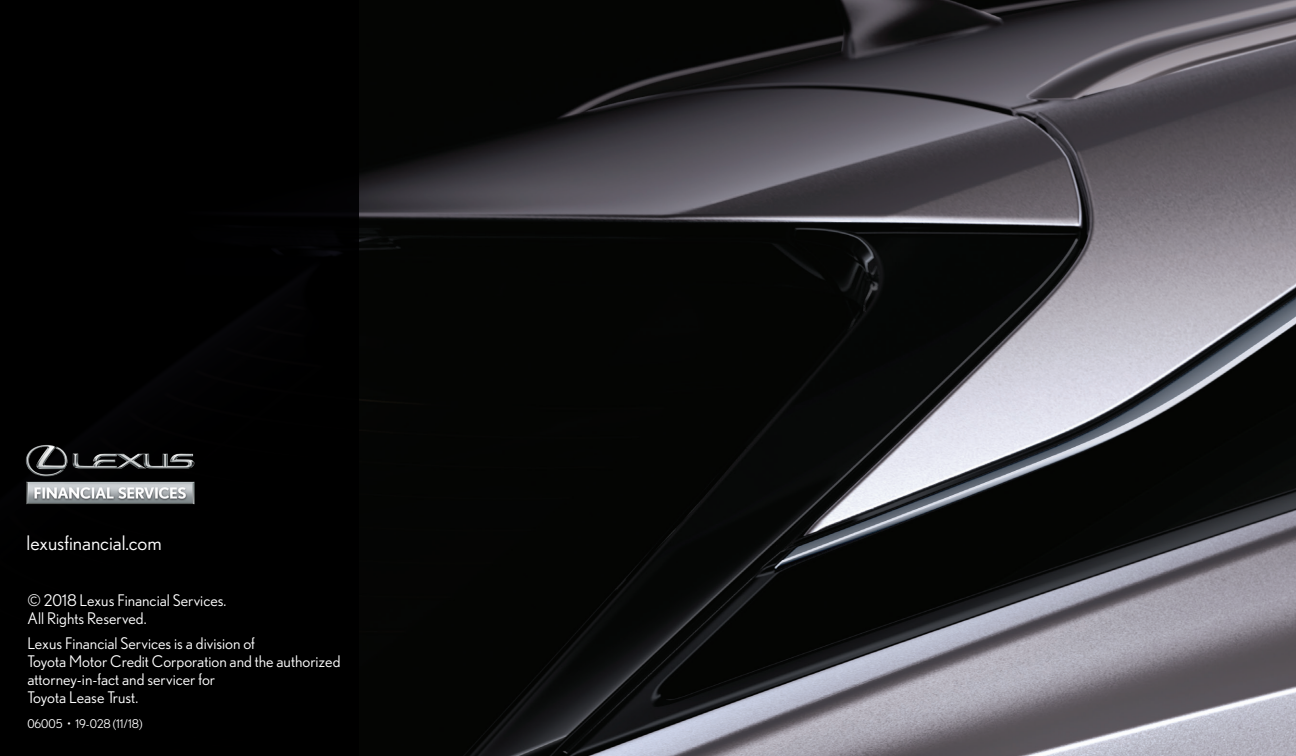
<style>
.page{position:relative;width:1296px;height:756px;background:#fff}
.page>*{position:absolute;margin:0;border:0;box-sizing:border-box;transform-origin:0 0}
.t1{font:20px "Nobel";color:#fff}
.t2{font:16px/18px "Nobel";color:#fff}
.t3{font:12px "Nobel";color:#fff}
</style>
<div class="page">
<img style="left:359px;top:0;width:937px;height:756px">
<div style="left:0;top:0;width:359px;height:756px;background:#000"></div>
<img style="left:26px;top:445px;width:169px;height:60px">
<p class="t1" style="left:27px;top:531px;width:136px">lexusfinancial.com</p>
<p class="t2" style="left:27px;top:591px;width:201px">© 2018 Lexus Financial Services.<br>All Rights Reserved.</p>
<p class="t2" style="left:27px;top:634px;width:315px">Lexus Financial Services is a division of<br>Toyota Motor Credit Corporation and the authorized attorney-in-fact and servicer for<br>Toyota Lease Trust.</p>
<p class="t3" style="left:27px;top:717px;width:117px">06005 • 19-028 (11/18)</p>
</div>
